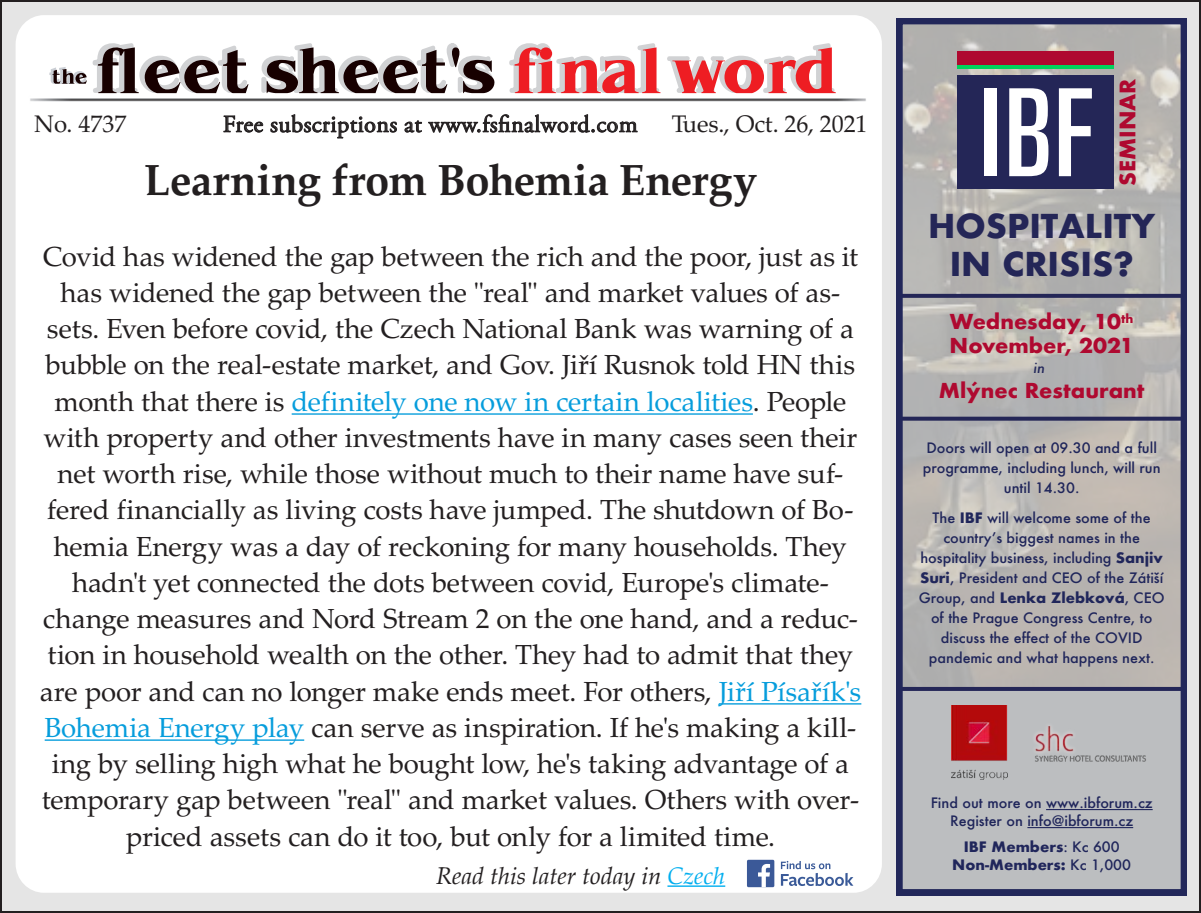
<style>
.page{position:relative;width:1201px;height:913px;background:#fff}
.page>*{position:absolute;margin:0;border:0;box-sizing:border-box;transform-origin:0 0}
.t1{font:700 43.6px "Palatino LTCE";letter-spacing:-.015em;color:#231f20}
.t2{font:700 32px/38.4px "Futura";color:#242657;text-align:center}
.t3{font:27.6px/36.2px "Palatino LTCE";letter-spacing:-.005em;color:#231f20;text-align:center}
.t4{font:24px "Adobe Garamond Pro";letter-spacing:.02em;color:#231f20}
.t5{font:italic 24px "Palatino";color:#231f20}
.t6{font:24px "Palatino LTCE";letter-spacing:-.005em;color:#231f20}
.t7{font:700 20.8px "Futura";color:#af0930}
.t8{font:700 20px/24px "Futura";color:#af0930}
.t9{font:500 14px/20px "Futura";color:#20265b;text-align:center}
.t10{font:700 14px/18px "Futura";color:#20265b;text-align:center}
.t11{font:italic 500 14px "Futura";color:#22275a}
.s1{color:#069ddc}
.s2{color:#00aeef}
.s3{font-weight:700}
.s4{font-weight:500}
</style>
<div class="page">
<div style="left:1px;top:1px;width:1198px;height:910px;background:#e5e5e5"></div>
<div style="left:16px;top:15px;width:865px;height:877px;background:#fff;border-radius:29px"></div>
<svg style="left:223px;top:115px;width:40px;height:17px"></svg>
<svg style="left:270px;top:114px;width:127px;height:24px"></svg>
<svg style="left:404px;top:120px;width:18px;height:13px"></svg>
<svg style="left:428px;top:114px;width:209px;height:19px"></svg>
<img style="left:30px;top:98px;width:836px;height:4px">
<svg style="left:49px;top:43px;width:446px;height:50px"></svg>
<svg style="left:509px;top:43px;width:326px;height:50px"></svg>
<hr style="left:291px;top:413px;width:461px;height:1px;background:#069ddc">
<hr style="left:718px;top:703px;width:143px;height:1px;background:#069ddc">
<hr style="left:45px;top:739px;width:259px;height:1px;background:#069ddc">
<hr style="left:667px;top:885px;width:58px;height:1px;background:#00aeef">
<svg style="left:780px;top:861px;width:73px;height:24px"></svg>
<div style="left:746px;top:859px;width:28px;height:27px;background:#3b5998;border-radius:2px"></div>
<svg style="left:758px;top:864px;width:12px;height:22px"></svg>
<svg style="left:896px;top:18px;width:290px;height:876px;background:#aeadaf"></svg>
<div style="left:957px;top:52px;width:156px;height:16px;background:#00d35c"></div>
<div style="left:957px;top:75px;width:156px;height:114px;background:#242657"></div>
<div style="left:957px;top:51px;width:156px;height:14px;background:#af0930"></div>
<svg style="left:1058px;top:88px;width:33px;height:88px"></svg>
<div style="left:984px;top:88px;width:12px;height:88px;background:#fff"></div>
<svg style="left:1009px;top:88px;width:39px;height:88px"></svg>
<img style="left:951px;top:705px;width:56px;height:74px">
<img style="left:1032px;top:723px;width:115px;height:42px">
<p class="t6" style="left:34px;top:110px;width:94px">No. 4737</p>
<p class="t4" style="left:223px;top:110px;width:416px">Free subscriptions at www.fsfinalword.com</p>
<p class="t6" style="left:672px;top:110px;width:197px">Tues., Oct. 26, 2021</p>
<p class="t1" style="left:144px;top:155px;width:615px">Learning from Bohemia Energy</p>
<p class="t3" style="left:40px;top:238px;width:823px">Covid has widened the gap between the rich and the poor, just as it has widened the gap between the "real" and market values of as&shy;sets. Even before covid, the Czech National Bank was warning of a bubble on the real-estate market, and Gov. Jiří Rusnok told HN this month that there is <span class="s1">definitely one now in certain localities</span>. People with property and other investments have in many cases seen their net worth rise, while those without much to their name have suf&shy;fered financially as living costs have jumped. The shutdown of Bo&shy;hemia Energy was a day of reckoning for many households. They hadn't yet connected the dots between covid, Europe's climate&shy;change measures and Nord Stream 2 on the one hand, and a reduc&shy;tion in household wealth on the other. They had to admit that they are poor and can no longer make ends meet. For others, <span class="s1">Jiří Písařík's Bohemia Energy play</span> can serve as inspiration. If he's making a kill&shy;ing by selling high what he bought low, he's taking advantage of a temporary gap between "real" and market values. Others with over&shy;priced assets can do it too, but only for a limited time.</p>
<p class="t5" style="left:436px;top:855px;width:291px">Read this later today in <span class="s2">Czech</span></p>
<p class="t7" style="left:1112px;top:186px;width:109px;rotate:-90deg">SEMINAR</p>
<p class="t2" style="left:927px;top:206px;width:229px">HOSPITALITY<br>IN CRISIS?</p>
<p class="t8" style="left:949px;top:310px;width:186px">Wednesday, 10<sup>th<br></sup>November, 2021</p>
<p class="t11" style="left:1033px;top:358px;width:13px">in</p>
<p class="t8" style="left:938px;top:378px;width:207px">Mlýnec Restaurant</p>
<p class="t9" style="left:922px;top:437px;width:239px">Doors will open at 09.30 and a full programme, including lunch, will run until 14.30.</p>
<p class="t9" style="left:918px;top:507px;width:247px">The <span class="s3">IBF</span> will welcome some of the countryʼs biggest names in the hospitality business, including <span class="s3">Sanjiv Suri</span>, President and CEO of the Zátiší Group, and <span class="s3">Lenka Zlebková</span>, CEO of the Prague Congress Centre, to discuss the effect of the COVID pandemic and what happens next.</p>
<p class="t9" style="left:930px;top:793px;width:223px;line-height:18px">Find out more on www.ibforum.cz<br>Register on info@ibforum.cz</p>
<p class="t10" style="left:952px;top:837px;width:180px">IBF Members<span class="s4">: Kc 600<br></span>Non-Members: <span class="s4">Kc 1,000</span></p>
</div>
